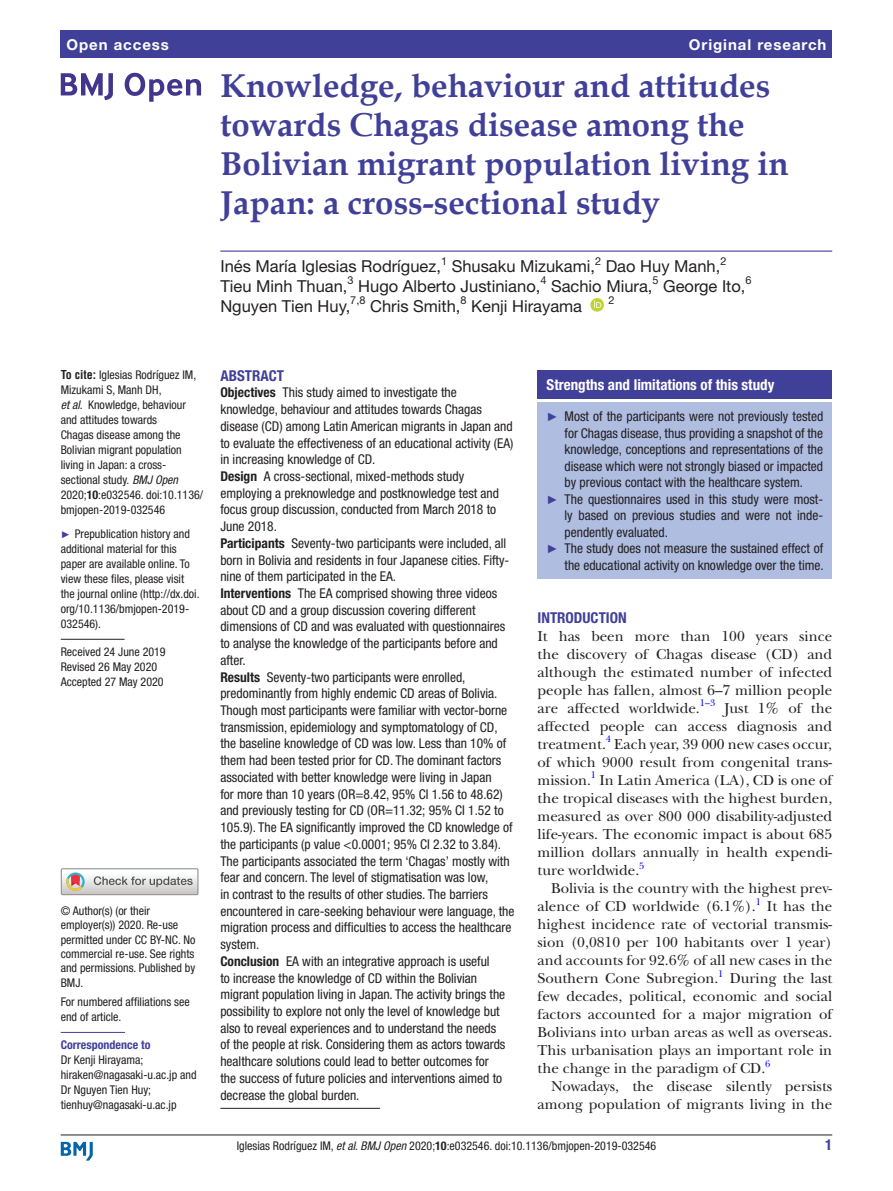
<style>
.page{position:relative;width:893px;height:1191px;background:#fff}
.page>*{position:absolute;margin:0;border:0;box-sizing:border-box;transform-origin:0 0}
.t1{font:700 33px/39px "Book Antiqua";color:#414099}
.t2{font:16.5px "Helvetica Neue LT Std";color:#231f20}
.t3{font:15px/18px "New Baskerville";color:#231f20;text-align:justify}
.t4{font:700 condensed 15px "Helvetica Neue LT Std";color:#fff}
.t5{font:700 15px "Helvetica Neue LT Std";letter-spacing:.065em;color:#fff}
.t6{font:700 condensed 15px "Helvetica Neue LT Std";color:#414099}
.t7{font:condensed 13.5px/16.6px "Helvetica Neue LT Std";color:#231f20}
.t8{font:condensed 12px/15px "Helvetica Neue LT Std";color:#231f20}
.t9{font:700 condensed 12px "Helvetica Neue LT Std";color:#414099}
.t10{font:10.95px "Helvetica Neue LT Std";color:#231f20}
.t11{font:9.9px "New Baskerville";color:#00f}
.s1{font-family:"Helvetica LT Std";font-weight:700}
.s2{font-style:italic}
.s3{font-weight:700}
.s4{font-family:"Arial";font-stretch:normal;font-size:9.75px;color:#414099}
.s5{font-family:"Arial";font-stretch:normal;font-size:12px;color:#414099}
</style>
<div class="page">
<hr style="left:61px;top:1134px;width:771px;height:1px;background:#231f20">
<svg style="left:61px;top:1141px;width:32px;height:19px"></svg>
<div style="left:61px;top:31px;width:771px;height:27px;background:#414099"></div>
<hr style="left:220px;top:250px;width:612px;height:2px;background:#414099">
<svg style="left:590px;top:298px;width:14px;height:14px"></svg>
<hr style="left:61px;top:639px;width:64px;height:1px;background:#231f20">
<hr style="left:61px;top:1032px;width:64px;height:1px;background:#414099">
<svg style="left:61px;top:73px;width:52px;height:27px"></svg>
<svg style="left:125px;top:73px;width:76px;height:29px"></svg>
<div style="left:61px;top:868px;width:138px;height:27px;border:1px solid #969090"></div>
<svg style="left:61px;top:868px;width:137px;height:26px"></svg>
<hr style="left:220px;top:1108px;width:160px;height:1px;background:#231f20">
<div style="left:538px;top:370px;width:294px;height:29px;background:#414099"></div>
<div style="left:538px;top:403px;width:294px;height:176px;background:#afbde1"></div>
<p class="t5" style="left:66px;top:35px;width:104px">Open access</p>
<p class="t5" style="left:689px;top:35px;width:139px">Original research</p>
<h1 class="t1" style="left:220px;top:66px;width:570px">Knowledge, behaviour and attitudes towards Chagas disease among the Bolivian migrant population living in Japan: a cross-sectional study</h1>
<p class="t2" style="left:220px;top:257px;width:222px">Inés María Iglesias Rodríguez,</p>
<p class="t10" style="left:441px;top:254px;width:8px">1</p>
<p class="t2" style="left:452px;top:257px;width:145px">Shusaku Mizukami,</p>
<p class="t10" style="left:595px;top:254px;width:8px">2</p>
<p class="t2" style="left:606px;top:257px;width:116px">Dao Huy Manh,</p>
<p class="t10" style="left:720px;top:254px;width:8px">2</p>
<p class="t2" style="left:220px;top:276px;width:129px">Tieu Minh Thuan,</p>
<p class="t10" style="left:348px;top:274px;width:8px">3</p>
<p class="t2" style="left:358px;top:276px;width:184px">Hugo Alberto Justiniano,</p>
<p class="t10" style="left:540px;top:274px;width:8px">4</p>
<p class="t2" style="left:551px;top:276px;width:103px">Sachio Miura,</p>
<p class="t10" style="left:652px;top:274px;width:8px">5</p>
<p class="t2" style="left:663px;top:276px;width:84px">George Ito,</p>
<p class="t10" style="left:745px;top:274px;width:8px">6</p>
<p class="t2" style="left:220px;top:296px;width:131px">Nguyen Tien Huy,</p>
<p class="t10" style="left:350px;top:294px;width:17px">7,8</p>
<p class="t2" style="left:370px;top:296px;width:92px">Chris Smith,</p>
<p class="t10" style="left:461px;top:294px;width:8px">8</p>
<p class="t2" style="left:471px;top:296px;width:112px">Kenji Hirayama</p>
<p class="t10" style="left:608px;top:294px;width:8px">2</p>
<p class="t8" style="left:61px;top:367px;width:144px"><span class="s1">To cite:</span> Iglesias Rodríguez IM,<br>Mizukami S, Manh DH,<br><span class="s2">et al</span>. Knowledge, behaviour and attitudes towards<br>Chagas disease among the<br>Bolivian migrant population living in Japan: a cross&shy;sectional study. <span class="s2">BMJ Open<br></span>2020;<span class="s3">10</span>:e032546. doi:10.1136/ bmjopen-2019-032546</p>
<p class="t8" style="left:61px;top:526px;width:140px"><span class="s4">►</span> Prepublication history and additional material for this paper are available online. To view these files, please visit the journal online (http://dx.doi. org/10.1136/bmjopen-2019-<br>032546).</p>
<p class="t8" style="left:61px;top:644px;width:106px">Received 24 June 2019<br>Revised 26 May 2020<br>Accepted 27 May 2020</p>
<p class="t8" style="left:61px;top:903px;width:136px;line-height:14.4px">© Author(s) (or their employer(s)) 2020. Re-use permitted under CC BY-NC. No commercial re-use. See rights and permissions. Published by<br>BMJ.</p>
<p class="t8" style="left:61px;top:994px;width:130px">For numbered affiliations see end of article.</p>
<p class="t9" style="left:61px;top:1037px;width:91px">Correspondence to</p>
<p class="t8" style="left:61px;top:1052px;width:137px">Dr Kenji Hirayama; hiraken@nagasaki-u.ac.jp and<br>Dr Nguyen Tien Huy; tienhuy@nagasaki-u.ac.jp</p>
<p class="t6" style="left:220px;top:366px;width:65px">ABSTRACT</p>
<p class="t7" style="left:220px;top:384px;width:296px"><span class="s3">Objectives</span> This study aimed to investigate the knowledge, behaviour and attitudes towards Chagas disease (CD) among Latin American migrants in Japan and to evaluate the effectiveness of an educational activity (EA) in increasing knowledge of CD.<br><span class="s3">Design</span> A cross-sectional, mixed-methods study employing a preknowledge and postknowledge test and focus group discussion, conducted from March 2018 to June 2018.<br><span class="s3">Participants</span> Seventy-two participants were included, all born in Bolivia and residents in four Japanese cities. Fifty&shy;nine of them participated in the EA.<br><span class="s3">Interventions</span> The EA comprised showing three videos about CD and a group discussion covering different dimensions of CD and was evaluated with questionnaires to analyse the knowledge of the participants before and after.<br><span class="s3">Results</span> Seventy-two participants were enrolled, predominantly from highly endemic CD areas of Bolivia.<br>Though most participants were familiar with vector-borne transmission, epidemiology and symptomatology of CD, the baseline knowledge of CD was low. Less than 10% of them had been tested prior for CD. The dominant factors associated with better knowledge were living in Japan<br>for more than 10 years (OR=8.42, 95% CI 1.56 to 48.62) and previously testing for CD (OR=11.32; 95% CI 1.52 to 105.9). The EA significantly improved the CD knowledge of the participants (p value &lt;0.0001; 95% CI 2.32 to 3.84).<br>The participants associated the term ‘Chagas’ mostly with fear and concern. The level of stigmatisation was low,<br>in contrast to the results of other studies. The barriers encountered in care-seeking behaviour were language, the migration process and difficulties to access the healthcare system.<br><span class="s3">Conclusion</span> EA with an integrative approach is useful<br>to increase the knowledge of CD within the Bolivian migrant population living in Japan. The activity brings the possibility to explore not only the level of knowledge but also to reveal experiences and to understand the needs<br>of the people at risk. Considering them as actors towards healthcare solutions could lead to better outcomes for<br>the success of future policies and interventions aimed to decrease the global burden.</p>
<p class="t4" style="left:547px;top:375px;width:229px">Strengths and limitations of this study</p>
<p class="t7" style="left:547px;top:408px;width:278px"><span class="s5">►</span> Most of the participants were not previously tested</p>
<p class="t7" style="left:565px;top:425px;width:260px">for Chagas disease, thus providing a snapshot of the</p>
<p class="t7" style="left:565px;top:441px;width:260px">knowledge, conceptions and representations of the</p>
<p class="t7" style="left:565px;top:458px;width:260px">disease which were not strongly biased or impacted</p>
<p class="t7" style="left:565px;top:474px;width:240px">by previous contact with the healthcare system.</p>
<p class="t7" style="left:547px;top:491px;width:278px"><span class="s5">►</span> The questionnaires used in this study were most-</p>
<p class="t7" style="left:565px;top:507px;width:260px">ly based on previous studies and were not inde-</p>
<p class="t7" style="left:565px;top:524px;width:105px">pendently evaluated.</p>
<p class="t7" style="left:547px;top:540px;width:278px"><span class="s5">►</span> The study does not measure the sustained effect of</p>
<p class="t7" style="left:565px;top:557px;width:261px">the educational activity on knowledge over the time.</p>
<p class="t6" style="left:538px;top:609px;width:91px">INTRODUCTION</p>
<p class="t3" style="left:538px;top:627px;width:296px">It has been more than 100 years since the discovery of Chagas disease (CD) and although the estimated number of infected people has fallen, almost 6–7 million people are affected worldwide.</p>
<p class="t11" style="left:700px;top:697px;width:17px">1–3</p>
<p class="t3" style="left:538px;top:699px;width:296px;text-indent:187px">Just 1% of the affected people can access diagnosis and treatment.</p>
<p class="t11" style="left:606px;top:733px;width:7px">4</p>
<p class="t3" style="left:538px;top:735px;width:296px;text-indent:77px">Each year, 39 000 new cases occur, of which 9000 result from congenital trans&shy;mission.</p>
<p class="t11" style="left:591px;top:769px;width:7px">1</p>
<p class="t3" style="left:538px;top:771px;width:296px;text-indent:62px">In Latin America (LA), CD is one of the tropical diseases with the highest burden, measured as over 800 000 disability-adjusted life-years. The economic impact is about 685 million dollars annually in health expendi&shy;ture worldwide.</p>
<p class="t11" style="left:639px;top:859px;width:7px">5</p>
<p class="t3" style="left:538px;top:879px;width:296px;text-indent:14px">Bolivia is the country with the highest prev&shy;alence of CD worldwide (6.1%).</p>
<p class="t11" style="left:756px;top:895px;width:7px">1</p>
<p class="t3" style="left:538px;top:897px;width:296px;text-indent:229px">It has the highest incidence rate of vectorial transmis&shy;sion (0,0810 per 100 habitants over 1 year) and accounts for 92.6% of all new cases in the Southern Cone Subregion.</p>
<p class="t11" style="left:718px;top:967px;width:7px">1</p>
<p class="t3" style="left:538px;top:969px;width:296px;text-indent:192px">During the last few decades, political, economic and social factors accounted for a major migration of Bolivians into urban areas as well as overseas.<br>This urbanisation plays an important role in the change in the paradigm of CD.<sup>6</sup></p>
<p class="t3" style="left:538px;top:1077px;width:296px;text-align:right">Nowadays, the disease silently persists among population of migrants living in the</p>
<p class="t8" style="left:237px;top:1137px;width:421px">Iglesias Rodríguez IM, <span class="s2">et al</span>. <span class="s2">BMJ Open</span> 2020;<span class="s3">10</span>:e032546. doi:10.1136/bmjopen-2019-032546</p>
<p class="t6" style="left:825px;top:1135px;width:9px">1</p>
</div>
